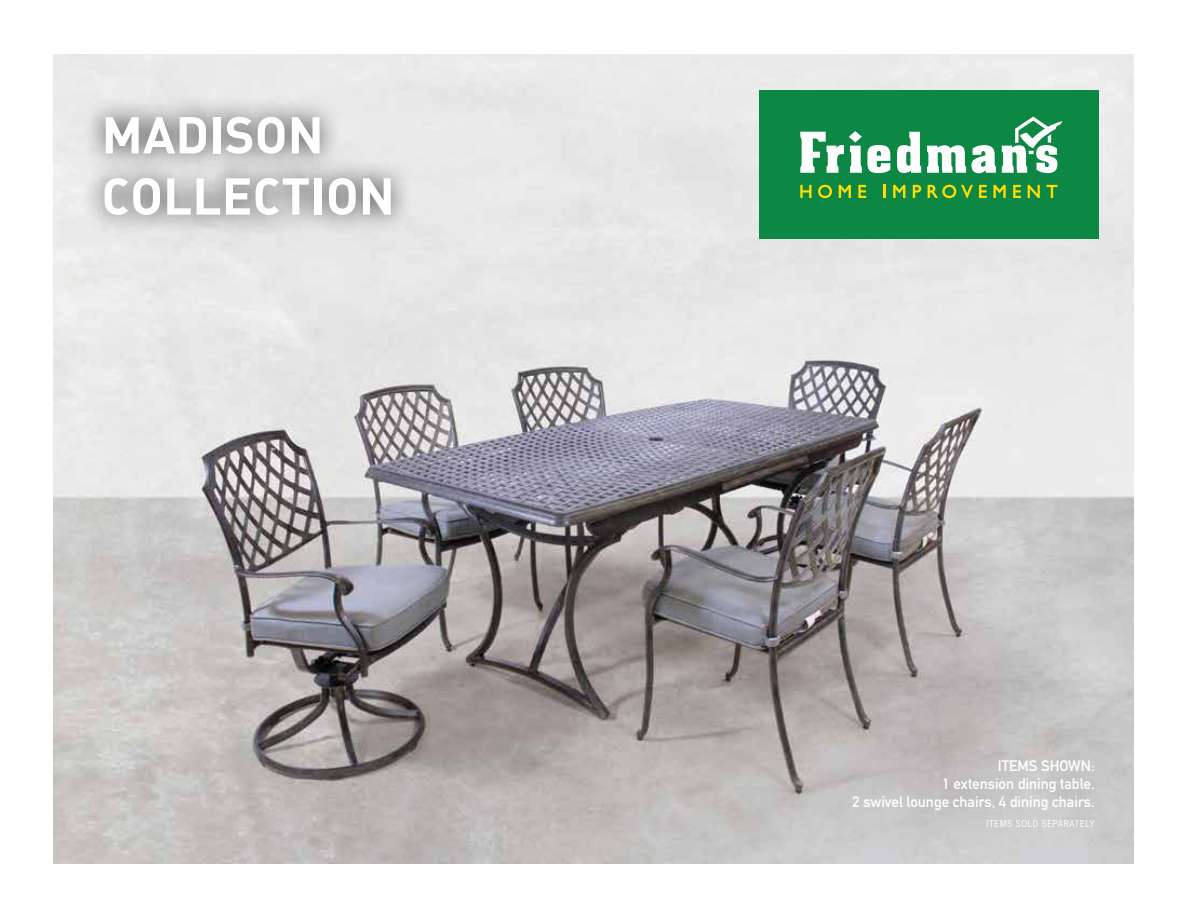
<style>
.page{position:relative;width:1188px;height:918px;background:#fff}
.page>*{position:absolute;margin:0;border:0;box-sizing:border-box;transform-origin:0 0}
.t1{font:51px/61.2px "DIN Bold Alternate";color:#fff}
.t2{font:700 15px/18px "DIN Alternate";color:#fff;text-align:right}
.t3{font:9px "News Gothic Std";letter-spacing:.055em;color:#fff}
</style>
<div class="page">
<div style="left:468px;top:846px;width:250px;height:22px;background:linear-gradient(to right,#fff,#fff)"></div>
<img style="left:53px;top:54px;width:1081px;height:809px">
<div style="left:82px;top:94px;width:332px;height:144px;background:#000;opacity:.75"></div>
<div style="left:759px;top:90px;width:339px;height:149px;background:#0c8744"></div>
<svg style="left:800px;top:185px;width:11px;height:13px"></svg>
<svg style="left:818px;top:185px;width:14px;height:13px"></svg>
<svg style="left:839px;top:185px;width:12px;height:13px"></svg>
<svg style="left:858px;top:185px;width:8px;height:13px"></svg>
<svg style="left:883px;top:185px;width:3px;height:13px"></svg>
<svg style="left:893px;top:185px;width:12px;height:13px"></svg>
<svg style="left:913px;top:185px;width:8px;height:13px"></svg>
<svg style="left:928px;top:185px;width:45px;height:13px"></svg>
<svg style="left:979px;top:185px;width:8px;height:13px"></svg>
<svg style="left:993px;top:185px;width:13px;height:13px"></svg>
<svg style="left:1013px;top:185px;width:8px;height:13px"></svg>
<svg style="left:1028px;top:185px;width:12px;height:13px"></svg>
<svg style="left:1046px;top:185px;width:11px;height:13px"></svg>
<svg style="left:897px;top:132px;width:24px;height:41px"></svg>
<svg style="left:927px;top:145px;width:69px;height:28px"></svg>
<svg style="left:800px;top:131px;width:90px;height:42px"></svg>
<svg style="left:1002px;top:117px;width:61px;height:56px"></svg>
<h1 class="t1" style="left:102px;top:102px;width:295px">MADISON<br>COLLECTION</h1>
<p class="t2" style="left:853px;top:756px;width:244px">ITEMS SHOWN:<br>1 extension dining table,<br>2 swivel lounge chairs, 4 dining chairs.</p>
<p class="t3" style="left:987px;top:818px;width:109px">ITEMS SOLD SEPARATELY</p>
</div>
